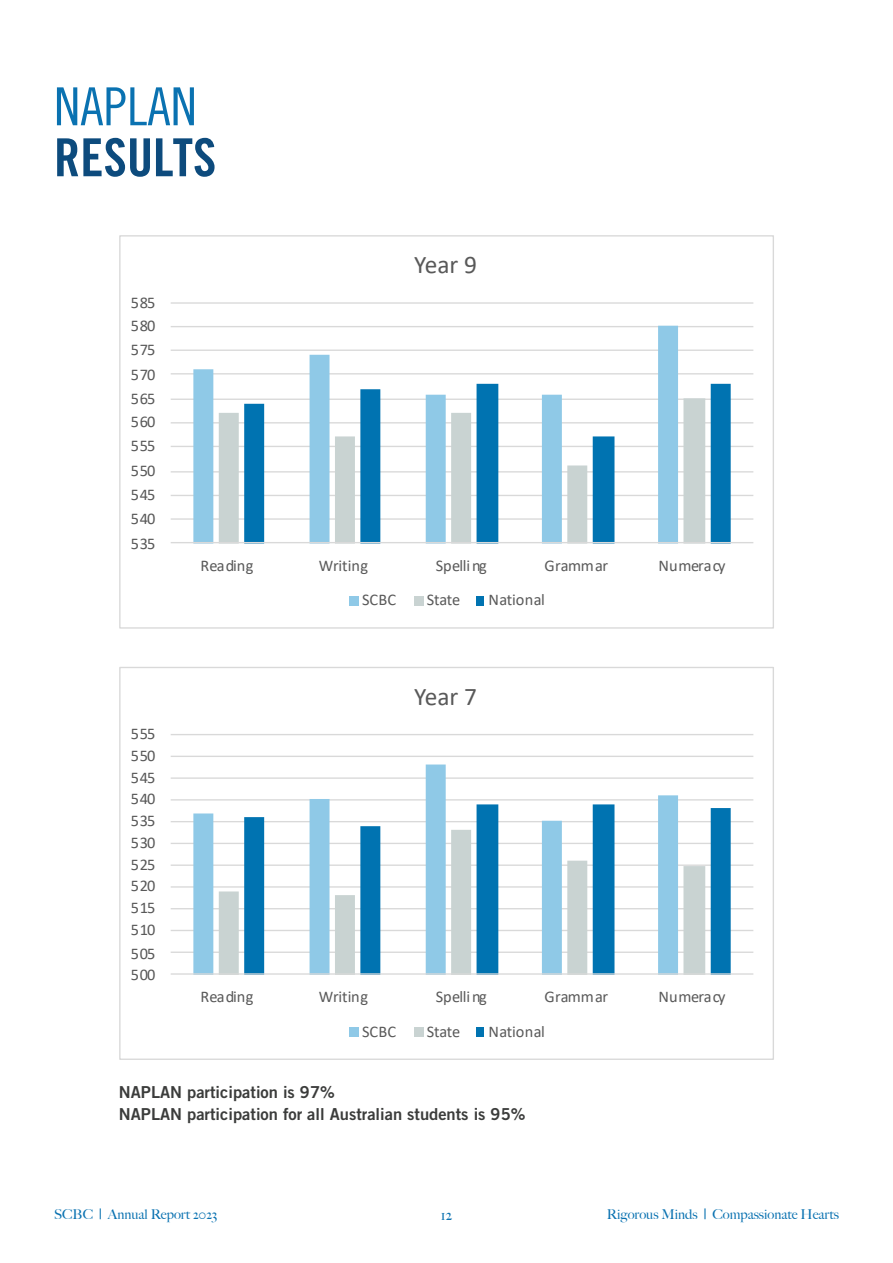
<style>
.page{position:relative;width:893px;height:1263px;background:#fff}
.page>*{position:absolute;margin:0;border:0;box-sizing:border-box;transform-origin:0 0}
.t1{font:52.5px "Trade Gothic LT Std Bd Cn 20";color:#0d4b7d}
.t2{font:52.5px "Trade Gothic LT Std Cn 18";color:#0a72b1}
.t3{font:25.35px "Calibri";color:#595959}
.t4{font:16.5px "Trade Gothic LT Std Bd 2";color:#3b3c3b}
.t5{font:16.35px "Calibri";letter-spacing:-.005em;color:#595959}
.t6{font:500 15px "Big Caslon";color:#0a72b1}
.t7{font:500 13.5px "Big Caslon";color:#0a72b1}
</style>
<div class="page">
<hr style="left:171px;top:518px;width:582px;height:2px;background:#d9d9d9">
<hr style="left:171px;top:495px;width:582px;height:1px;background:#d9d9d9">
<hr style="left:171px;top:471px;width:582px;height:1px;background:#d9d9d9">
<hr style="left:171px;top:446px;width:582px;height:1px;background:#d9d9d9">
<hr style="left:171px;top:422px;width:582px;height:1px;background:#d9d9d9">
<hr style="left:171px;top:399px;width:582px;height:1px;background:#d9d9d9">
<hr style="left:171px;top:373px;width:582px;height:1px;background:#d9d9d9">
<hr style="left:171px;top:349px;width:582px;height:2px;background:#d9d9d9">
<hr style="left:171px;top:326px;width:582px;height:1px;background:#d9d9d9">
<hr style="left:171px;top:302px;width:582px;height:2px;background:#d9d9d9">
<svg style="left:193px;top:326px;width:485px;height:216px"></svg>
<svg style="left:219px;top:398px;width:25px;height:144px;fill:#c9d3d2"></svg>
<svg style="left:244px;top:384px;width:487px;height:158px"></svg>
<hr style="left:171px;top:542px;width:582px;height:1px;background:#d9d9d9">
<div style="left:349px;top:596px;width:10px;height:9px;background:#8fc9e7"></div>
<div style="left:415px;top:596px;width:9px;height:9px;background:#c9d3d2"></div>
<div style="left:477px;top:596px;width:7px;height:9px;background:#0073b1"></div>
<hr style="left:171px;top:951px;width:582px;height:2px;background:#d9d9d9">
<hr style="left:171px;top:930px;width:582px;height:1px;background:#d9d9d9">
<hr style="left:171px;top:908px;width:582px;height:1px;background:#d9d9d9">
<hr style="left:171px;top:886px;width:582px;height:2px;background:#d9d9d9">
<hr style="left:171px;top:864px;width:582px;height:2px;background:#d9d9d9">
<hr style="left:171px;top:843px;width:582px;height:1px;background:#d9d9d9">
<hr style="left:171px;top:821px;width:582px;height:1px;background:#d9d9d9">
<hr style="left:171px;top:799px;width:582px;height:1px;background:#d9d9d9">
<hr style="left:171px;top:777px;width:582px;height:2px;background:#d9d9d9">
<hr style="left:171px;top:756px;width:582px;height:1px;background:#d9d9d9">
<hr style="left:171px;top:734px;width:582px;height:1px;background:#d9d9d9">
<svg style="left:193px;top:764px;width:485px;height:209px"></svg>
<svg style="left:219px;top:830px;width:25px;height:143px"></svg>
<svg style="left:244px;top:804px;width:487px;height:169px"></svg>
<hr style="left:171px;top:973px;width:582px;height:2px;background:#d9d9d9">
<div style="left:349px;top:1027px;width:10px;height:9px;background:#8fc9e7"></div>
<div style="left:415px;top:1027px;width:9px;height:9px;background:#c9d3d2"></div>
<div style="left:477px;top:1027px;width:7px;height:9px;background:#0073b1"></div>
<p class="t2" style="left:54px;top:75px;width:144px">NAPLAN</p>
<p class="t1" style="left:54px;top:126px;width:164px">RESULTS</p>
<p class="t5" style="left:131px;top:291px;width:26px">585</p>
<p class="t5" style="left:131px;top:314px;width:26px">580</p>
<p class="t5" style="left:131px;top:338px;width:26px">575</p>
<p class="t5" style="left:131px;top:363px;width:26px">570</p>
<p class="t5" style="left:131px;top:387px;width:26px">565</p>
<p class="t5" style="left:131px;top:411px;width:26px">560</p>
<p class="t5" style="left:131px;top:434px;width:26px">555</p>
<p class="t5" style="left:131px;top:460px;width:26px">550</p>
<p class="t5" style="left:131px;top:483px;width:26px">545</p>
<p class="t5" style="left:131px;top:507px;width:26px">540</p>
<p class="t5" style="left:131px;top:532px;width:26px">535</p>
<p class="t3" style="left:414px;top:247px;width:64px">Year 9</p>
<p class="t5" style="left:200px;top:554px;width:55px">Reading</p>
<p class="t5" style="left:319px;top:554px;width:51px">Writing</p>
<p class="t5" style="left:436px;top:554px;width:53px">Spelling</p>
<p class="t5" style="left:544px;top:554px;width:65px">Grammar</p>
<p class="t5" style="left:658px;top:554px;width:69px">Numeracy</p>
<p class="t5" style="left:362px;top:588px;width:36px">SCBC</p>
<p class="t5" style="left:427px;top:588px;width:35px">State</p>
<p class="t5" style="left:488px;top:588px;width:58px">National</p>
<p class="t5" style="left:131px;top:722px;width:26px">555</p>
<p class="t5" style="left:131px;top:744px;width:26px">550</p>
<p class="t5" style="left:131px;top:766px;width:26px">545</p>
<p class="t5" style="left:131px;top:788px;width:26px">540</p>
<p class="t5" style="left:131px;top:809px;width:26px">535</p>
<p class="t5" style="left:131px;top:831px;width:26px">530</p>
<p class="t5" style="left:131px;top:853px;width:26px">525</p>
<p class="t5" style="left:131px;top:875px;width:26px">520</p>
<p class="t5" style="left:131px;top:896px;width:26px">515</p>
<p class="t5" style="left:131px;top:918px;width:26px">510</p>
<p class="t5" style="left:131px;top:942px;width:26px">505</p>
<p class="t5" style="left:131px;top:963px;width:26px">500</p>
<p class="t3" style="left:414px;top:679px;width:64px">Year 7</p>
<p class="t5" style="left:200px;top:985px;width:55px">Reading</p>
<p class="t5" style="left:319px;top:985px;width:51px">Writing</p>
<p class="t5" style="left:436px;top:985px;width:53px">Spelling</p>
<p class="t5" style="left:544px;top:985px;width:65px">Grammar</p>
<p class="t5" style="left:658px;top:985px;width:69px">Numeracy</p>
<p class="t5" style="left:362px;top:1020px;width:36px">SCBC</p>
<p class="t5" style="left:427px;top:1020px;width:35px">State</p>
<p class="t5" style="left:488px;top:1020px;width:58px">National</p>
<p class="t4" style="left:119px;top:1082px;width:217px">NAPLAN participation is 97%</p>
<p class="t4" style="left:119px;top:1104px;width:408px">NAPLAN participation for all Australian students is 95%</p>
<p class="t7" style="left:54px;top:1203px;width:165px">SCBC | Annual Report 2023</p>
<p class="t6" style="left:441px;top:1202px;width:13px">12</p>
<p class="t7" style="left:607px;top:1203px;width:234px">Rigorous Minds | Compassionate Hearts</p>
</div>
